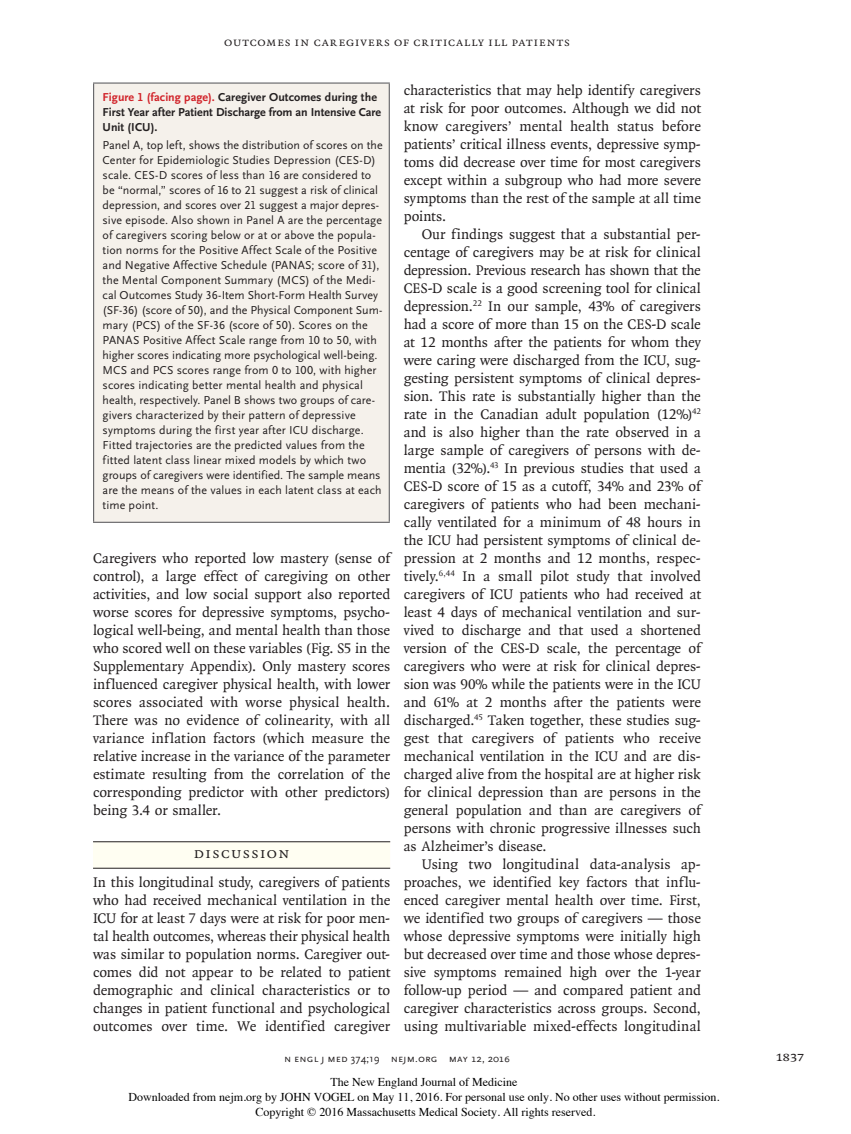
<style>
.page{position:relative;width:851px;height:1134px;background:#fff}
.page>*{position:absolute;margin:0;border:0;box-sizing:border-box;transform-origin:0 0}
.t1{font:15.75px "OTNEJM Quadraat Small Cap";letter-spacing:.075em;color:#231f20}
.t2{font:15px/18px "OTNEJM Quadraat";color:#231f20;text-align:justify}
.t3{font:14.25px "OTNEJM Quadraat Cap";color:#231f20}
.t4{font:12.75px "OTNEJM Quadraat Small Cap";letter-spacing:.06em;color:#231f20}
.t5{font:12px/15px "OTNEJM Scala Sans LF";letter-spacing:.005em;color:#231f20}
.t6{font:12px/15px "Times";color:#000;text-align:center}
.t7{font:700 12px/15px "OTNEJM Scala Sans LF";color:#231f20}
.t8{font:10.8px "OTNEJM Scala Sans LF Cap";letter-spacing:.01em;color:#231f20}
.s1{color:#d1232a}
.s2{font-family:"OTNEJM Scala Sans OSF"}
.s3{font-family:"OTNEJM Scala Sans LF Small Cap"}
</style>
<div class="page">
<div style="left:93px;top:842px;width:297px;height:26px;background:#fffef2"></div>
<hr style="left:93px;top:841px;width:297px;height:1px;background:#231f20">
<hr style="left:93px;top:868px;width:297px;height:1px;background:#231f20">
<div style="left:94px;top:83px;width:295px;height:439px;background:#f5f1eb"></div>
<hr style="left:93px;top:82px;width:297px;height:2px;background:#636366">
<hr style="left:93px;top:84px;width:1px;height:438px;background:#636366">
<hr style="left:388px;top:84px;width:2px;height:438px;background:#636366">
<hr style="left:93px;top:522px;width:297px;height:1px;background:#636366">
<p class="t4" style="left:224px;top:35px;width:347px">Outcomes in Caregivers of Critically Ill Patients</p>
<p class="t7" style="left:103px;top:90px;width:280px"><span class="s1">Figure 1 (facing page).</span> Caregiver Outcomes during the<br>First Year after Patient Discharge from an Intensive Care<br>Unit (ICU).</p>
<p class="t5" style="left:103px;top:138px;width:281px">Panel A, top left, shows the distribution of scores on the Center for Epidemiologic Studies Depression (CES-D) scale. CES-D scores of less than 16 are considered to be “normal,” scores of 16 to 21 suggest a risk of clinical depression, and scores over 21 suggest a major depres&shy;sive episode. Also shown in Panel A are the percentage of caregivers scoring below or at or above the popula&shy;tion norms for the Positive Affect Scale of the Positive and Negative Affective Schedule (PANAS; score of 31), the Mental Component Summary (MCS) of the Medi&shy;cal Outcomes Study 36-Item Short-Form Health Survey (SF-36) (score of 50), and the Physical Component Sum&shy;mary (PCS) of the SF-36 (score of 50). Scores on the PANAS Positive Affect Scale range from 10 to 50, with higher scores indicating more psychological well-being.<br>MCS and PCS scores range from 0 to 100, with higher scores indicating better mental health and physical health, respectively. Panel B shows two groups of care&shy;givers characterized by their pattern of depressive symptoms during the first year after ICU discharge.<br>Fitted trajectories are the predicted values from the fitted latent class linear mixed models by which two groups of caregivers were identified. The sample means are the means of the values in each latent class at each time point.</p>
<p class="t2" style="left:93px;top:549px;width:299px">Caregivers who reported low mastery (sense of control), a large effect of caregiving on other activities, and low social support also reported worse scores for depressive symptoms, psycho&shy;logical well-being, and mental health than those who scored well on these variables (Fig. S5 in the Supplementary Appendix). Only mastery scores influenced caregiver physical health, with lower scores associated with worse physical health.<br>There was no evidence of colinearity, with all variance inflation factors (which measure the relative increase in the variance of the parameter estimate resulting from the correlation of the corresponding predictor with other predictors) being 3.4 or smaller.</p>
<p class="t1" style="left:193px;top:844px;width:98px">Discussion</p>
<p class="t2" style="left:93px;top:873px;width:299px">In this longitudinal study, caregivers of patients who had received mechanical ventilation in the ICU for at least 7 days were at risk for poor men&shy;tal health outcomes, whereas their physical health was similar to population norms. Caregiver out&shy;comes did not appear to be related to patient demographic and clinical characteristics or to changes in patient functional and psychological outcomes over time. We identified caregiver</p>
<p class="t2" style="left:403px;top:81px;width:299px">characteristics that may help identify caregivers at risk for poor outcomes. Although we did not know caregivers’ mental health status before patients’ critical illness events, depressive symp&shy;toms did decrease over time for most caregivers except within a subgroup who had more severe symptoms than the rest of the sample at all time points.</p>
<p class="t2" style="left:403px;top:225px;width:299px;text-indent:18px">Our findings suggest that a substantial per&shy;centage of caregivers may be at risk for clinical depression. Previous research has shown that the CES-D scale is a good screening tool for clinical depression.<sup>22</sup> In our sample, 43% of caregivers had a score of more than 15 on the CES-D scale at 12 months after the patients for whom they were caring were discharged from the ICU, sug&shy;gesting persistent symptoms of clinical depres&shy;sion. This rate is substantially higher than the rate in the Canadian adult population (12%)<sup>42 </sup>and is also higher than the rate observed in a large sample of caregivers of persons with de&shy;mentia (32%).<sup>43</sup> In previous studies that used a CES-D score of 15 as a cutoff, 34% and 23% of caregivers of patients who had been mechani&shy;cally ventilated for a minimum of 48 hours in the ICU had persistent symptoms of clinical de&shy;pression at 2 months and 12 months, respec&shy;tively.<sup>6,44</sup> In a small pilot study that involved caregivers of ICU patients who had received at least 4 days of mechanical ventilation and sur&shy;vived to discharge and that used a shortened version of the CES-D scale, the percentage of caregivers who were at risk for clinical depres&shy;sion was 90% while the patients were in the ICU and 61% at 2 months after the patients were discharged.<sup>45</sup> Taken together, these studies sug&shy;gest that caregivers of patients who receive mechanical ventilation in the ICU and are dis&shy;charged alive from the hospital are at higher risk for clinical depression than are persons in the general population and than are caregivers of persons with chronic progressive illnesses such as Alzheimer’s disease.</p>
<p class="t2" style="left:404px;top:855px;width:299px;text-indent:18px">Using two longitudinal data-analysis ap&shy;proaches, we identified key factors that influ&shy;enced caregiver mental health over time. First, we identified two groups of caregivers — those whose depressive symptoms were initially high but decreased over time and those whose depres&shy;sive symptoms remained high over the 1-year follow-up period — and compared patient and caregiver characteristics across groups. Second, using multivariable mixed-effects longitudinal</p>
<p class="t8" style="left:284px;top:1053px;width:227px">n engl j med <span class="s2">374;19</span> nejm.org <span class="s3">May 12, 2016</span></p>
<p class="t3" style="left:775px;top:1048px;width:30px">1837</p>
<p class="t6" style="left:128px;top:1076px;width:592px">The New England Journal of Medicine<br>Downloaded from nejm.org by JOHN VOGEL on May 11, 2016. For personal use only. No other uses without permission.<br>Copyright © 2016 Massachusetts Medical Society. All rights reserved.</p>
</div>
